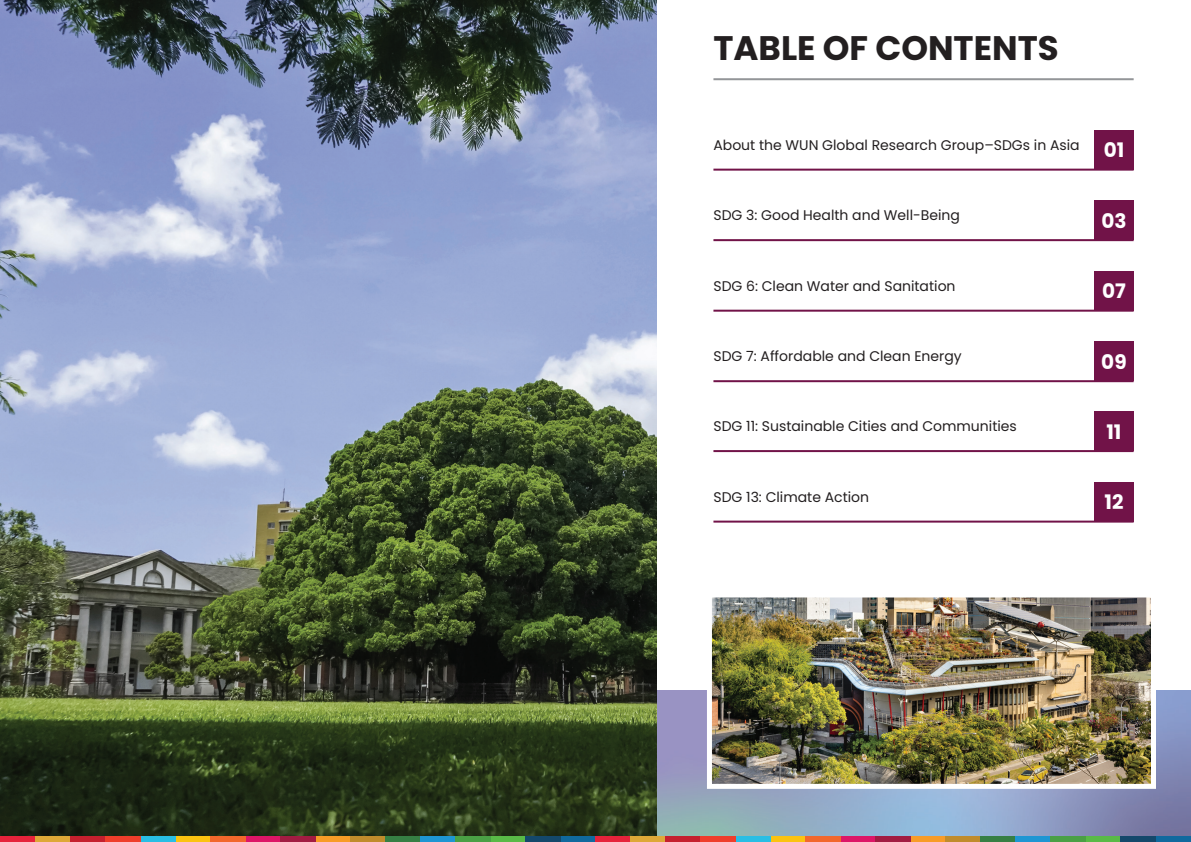
<style>
.page{position:relative;width:1191px;height:842px;background:#fff}
.page>*{position:absolute;margin:0;border:0;box-sizing:border-box;transform-origin:0 0}
.t1{font:700 34px "Poppins";color:#231f20}
.t2{font:700 20px "Poppins";color:#fff}
.t3{font:14px "Poppins";color:#231f20}
</style>
<div class="page">
<img style="left:656px;top:690px;width:535px;height:146px">
<img style="left:713px;top:598px;width:437px;height:185px">
<div style="left:707px;top:592px;width:449px;height:197px;border:5px solid #fff"></div>
<img style="left:0;top:0;width:656px;height:836px">
<div style="left:0;top:836px;width:35px;height:6px;background:#e6233b"></div>
<div style="left:35px;top:836px;width:35px;height:6px;background:#dea838"></div>
<div style="left:490px;top:836px;width:35px;height:6px;background:#59ba47"></div>
<div style="left:560px;top:836px;width:35px;height:6px;background:#10699e"></div>
<div style="left:525px;top:836px;width:35px;height:6px;background:#14486b"></div>
<div style="left:70px;top:836px;width:35px;height:6px;background:#c5202e"></div>
<div style="left:175px;top:836px;width:35px;height:6px;background:#fbc310"></div>
<div style="left:245px;top:836px;width:35px;height:6px;background:#dd1667"></div>
<div style="left:315px;top:836px;width:35px;height:6px;background:#f89c27"></div>
<div style="left:350px;top:836px;width:35px;height:6px;background:#c08c2c"></div>
<div style="left:385px;top:836px;width:35px;height:6px;background:#367f44"></div>
<div style="left:420px;top:836px;width:35px;height:6px;background:#1e96d3"></div>
<div style="left:455px;top:836px;width:35px;height:6px;background:#4aa045"></div>
<div style="left:140px;top:836px;width:35px;height:6px;background:#29bee4"></div>
<div style="left:210px;top:836px;width:35px;height:6px;background:#f2682c"></div>
<div style="left:105px;top:836px;width:35px;height:6px;background:#ef3e2b"></div>
<div style="left:280px;top:836px;width:35px;height:6px;background:#a21c42"></div>
<div style="left:595px;top:836px;width:35px;height:6px;background:#e6233b"></div>
<div style="left:630px;top:836px;width:35px;height:6px;background:#dea838"></div>
<div style="left:1086px;top:836px;width:35px;height:6px;background:#59ba47"></div>
<div style="left:1156px;top:836px;width:35px;height:6px;background:#10699e"></div>
<div style="left:1121px;top:836px;width:35px;height:6px;background:#14486b"></div>
<div style="left:665px;top:836px;width:35px;height:6px;background:#c5202e"></div>
<div style="left:770px;top:836px;width:35px;height:6px;background:#fbc310"></div>
<div style="left:840px;top:836px;width:35px;height:6px;background:#dd1667"></div>
<div style="left:910px;top:836px;width:35px;height:6px;background:#f89c27"></div>
<div style="left:945px;top:836px;width:35px;height:6px;background:#c08c2c"></div>
<div style="left:980px;top:836px;width:35px;height:6px;background:#367f44"></div>
<div style="left:1015px;top:836px;width:35px;height:6px;background:#1e96d3"></div>
<div style="left:1050px;top:836px;width:36px;height:6px;background:#4aa045"></div>
<div style="left:735px;top:836px;width:35px;height:6px;background:#29bee4"></div>
<div style="left:805px;top:836px;width:35px;height:6px;background:#f2682c"></div>
<div style="left:700px;top:836px;width:35px;height:6px;background:#ef3e2b"></div>
<div style="left:875px;top:836px;width:35px;height:6px;background:#a21c42"></div>
<hr style="left:713px;top:78px;width:420px;height:2px;background:#939598">
<hr style="left:713px;top:169px;width:420px;height:2px;background:#711348">
<div style="left:1094px;top:130px;width:39px;height:40px;background:#711348"></div>
<hr style="left:713px;top:239px;width:420px;height:2px;background:#711348">
<div style="left:1094px;top:201px;width:39px;height:39px;background:#711348"></div>
<hr style="left:713px;top:310px;width:420px;height:2px;background:#711348">
<div style="left:1094px;top:271px;width:39px;height:40px;background:#711348"></div>
<hr style="left:713px;top:380px;width:420px;height:2px;background:#711348">
<div style="left:1094px;top:342px;width:39px;height:39px;background:#711348"></div>
<hr style="left:713px;top:450px;width:420px;height:2px;background:#711348">
<div style="left:1094px;top:412px;width:39px;height:39px;background:#711348"></div>
<hr style="left:713px;top:521px;width:420px;height:2px;background:#711348">
<div style="left:1094px;top:482px;width:39px;height:40px;background:#711348"></div>
<p class="t1" style="left:713px;top:28px;width:347px">TABLE OF CONTENTS</p>
<p class="t3" style="left:713px;top:137px;width:368px">About the WUN Global Research Group–SDGs in Asia</p>
<p class="t2" style="left:1103px;top:139px;width:22px">01</p>
<p class="t3" style="left:713px;top:207px;width:248px">SDG 3: Good Health and Well-Being</p>
<p class="t2" style="left:1101px;top:209px;width:27px">03</p>
<p class="t3" style="left:713px;top:278px;width:244px">SDG 6: Clean Water and Sanitation</p>
<p class="t2" style="left:1102px;top:280px;width:25px">07</p>
<p class="t3" style="left:713px;top:348px;width:250px">SDG 7: Affordable and Clean Energy</p>
<p class="t2" style="left:1101px;top:350px;width:27px">09</p>
<p class="t3" style="left:713px;top:418px;width:305px">SDG 11: Sustainable Cities and Communities</p>
<p class="t2" style="left:1106px;top:420px;width:17px">11</p>
<p class="t3" style="left:713px;top:489px;width:157px">SDG 13: Climate Action</p>
<p class="t2" style="left:1104px;top:491px;width:20px">12</p>
</div>
